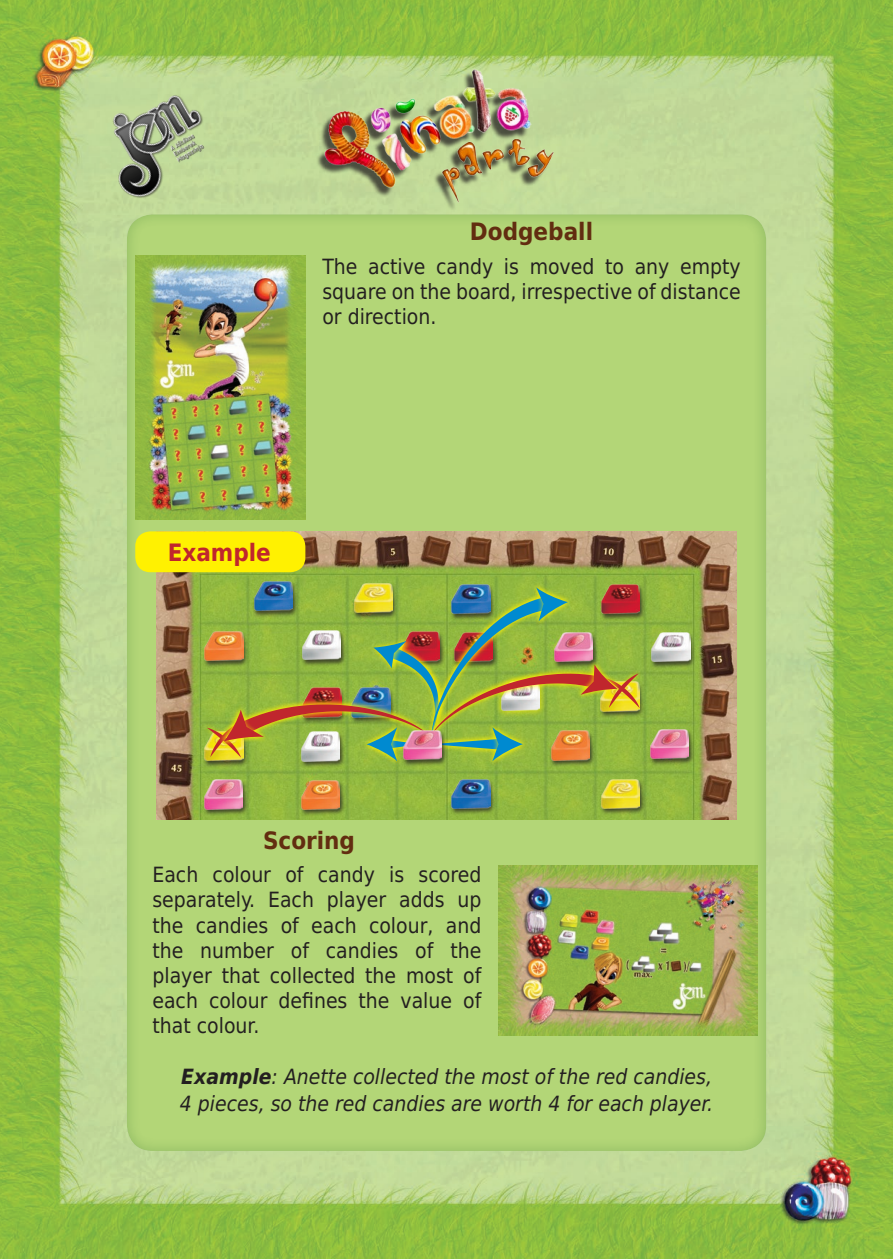
<style>
.page{position:relative;width:893px;height:1259px;background:#fff}
.page>*{position:absolute;margin:0;border:0;box-sizing:border-box;transform-origin:0 0}
.t1{font:700 24px "DejaVu Sans Condensed";color:#622d10}
.t2{font:700 24px "DejaVu Sans Condensed";color:#c0262d}
.t3{font:21px/25.2px "DejaVu Sans Condensed";color:#231f20;text-align:justify}
.t4{font:italic 21px/27px "DejaVu Sans Condensed";color:#231f20}
.s1{font-weight:700}
</style>
<div class="page">
<img style="left:0;top:0;width:893px;height:1259px">
<div style="left:123px;top:214px;width:645px;height:939px;background:#b3d677"></div>
<img style="left:135px;top:255px;width:170px;height:265px">
<img style="left:156px;top:531px;width:581px;height:289px">
<div style="left:300px;top:731px;width:45px;height:37px;background:#231f20;opacity:.75"></div>
<div style="left:203px;top:731px;width:45px;height:36px;background:#231f20;opacity:.75"></div>
<div style="left:549px;top:730px;width:46px;height:37px;background:#231f20;opacity:.75"></div>
<div style="left:648px;top:729px;width:46px;height:37px;background:#231f20;opacity:.75"></div>
<img style="left:650px;top:729px;width:39px;height:30px">
<div style="left:599px;top:681px;width:45px;height:37px;background:#231f20;opacity:.75"></div>
<div style="left:601px;top:669px;width:44px;height:43px;background:#fff101;opacity:.75"></div>
<div style="left:203px;top:718px;width:43px;height:43px;background:#fff101;opacity:.75"></div>
<div style="left:360px;top:720px;width:67px;height:48px;background:#92b840"></div>
<div style="left:363px;top:723px;width:38px;height:42px;background:#fff101;opacity:.75"></div>
<div style="left:426px;top:720px;width:103px;height:48px;background:#92b840"></div>
<div style="left:488px;top:723px;width:39px;height:42px;background:#fff101;opacity:.75"></div>
<div style="left:423px;top:581px;width:152px;height:164px;background:#92b840"></div>
<div style="left:532px;top:583px;width:40px;height:43px;background:#fff101;opacity:.75"></div>
<img style="left:207px;top:587px;width:433px;height:174px">
<div style="left:650px;top:632px;width:45px;height:36px;background:#231f20;opacity:.75"></div>
<img style="left:652px;top:632px;width:38px;height:29px">
<div style="left:450px;top:584px;width:45px;height:36px;background:#231f20;opacity:.75"></div>
<img style="left:452px;top:584px;width:38px;height:29px">
<div style="left:450px;top:779px;width:45px;height:36px;background:#231f20;opacity:.75"></div>
<img style="left:452px;top:779px;width:38px;height:29px">
<div style="left:600px;top:779px;width:45px;height:36px;background:#231f20;opacity:.75"></div>
<img style="left:601px;top:779px;width:39px;height:29px">
<div style="left:600px;top:584px;width:45px;height:36px;background:#231f20;opacity:.75"></div>
<img style="left:601px;top:584px;width:39px;height:29px">
<div style="left:301px;top:630px;width:45px;height:37px;background:#231f20;opacity:.75"></div>
<img style="left:303px;top:630px;width:38px;height:30px">
<div style="left:252px;top:581px;width:46px;height:37px;background:#231f20;opacity:.75"></div>
<img style="left:254px;top:581px;width:38px;height:30px">
<div style="left:300px;top:779px;width:45px;height:37px;background:#231f20;opacity:.75"></div>
<img style="left:302px;top:780px;width:38px;height:29px">
<div style="left:402px;top:730px;width:45px;height:37px;background:#231f20;opacity:.75"></div>
<img style="left:404px;top:730px;width:38px;height:29px">
<div style="left:203px;top:631px;width:45px;height:36px;background:#231f20;opacity:.75"></div>
<img style="left:205px;top:631px;width:38px;height:29px">
<div style="left:352px;top:583px;width:45px;height:37px;background:#231f20;opacity:.75"></div>
<img style="left:354px;top:583px;width:38px;height:30px">
<div style="left:203px;top:779px;width:45px;height:37px;background:#231f20;opacity:.75"></div>
<img style="left:204px;top:780px;width:39px;height:29px">
<div style="left:135px;top:531px;width:170px;height:41px;background:#fff101;border-radius:15px"></div>
<img style="left:314px;top:65px;width:265px;height:153px">
<img style="left:82px;top:65px;width:149px;height:144px">
<img style="left:498px;top:865px;width:260px;height:170px">
<p class="t1" style="left:470px;top:212px;width:125px">Dodgeball</p>
<p class="t3" style="left:322px;top:253px;width:420px">The active candy is moved to any empty square on the board, irrespective of distance or direction.</p>
<p class="t2" style="left:168px;top:533px;width:105px">Example</p>
<p class="t1" style="left:263px;top:820px;width:94px">Scoring</p>
<p class="t3" style="left:152px;top:861px;width:330px">Each colour of candy is scored separately. Each player adds up the candies of each colour, and the number of candies of the player that collected the most of each colour defines the value of that colour.</p>
<p class="t4" style="left:180px;top:1063px;width:535px"><span class="s1">Example</span>: Anette collected the most of the red candies,<br>4 pieces, so the red candies are worth 4 for each player.</p>
</div>
